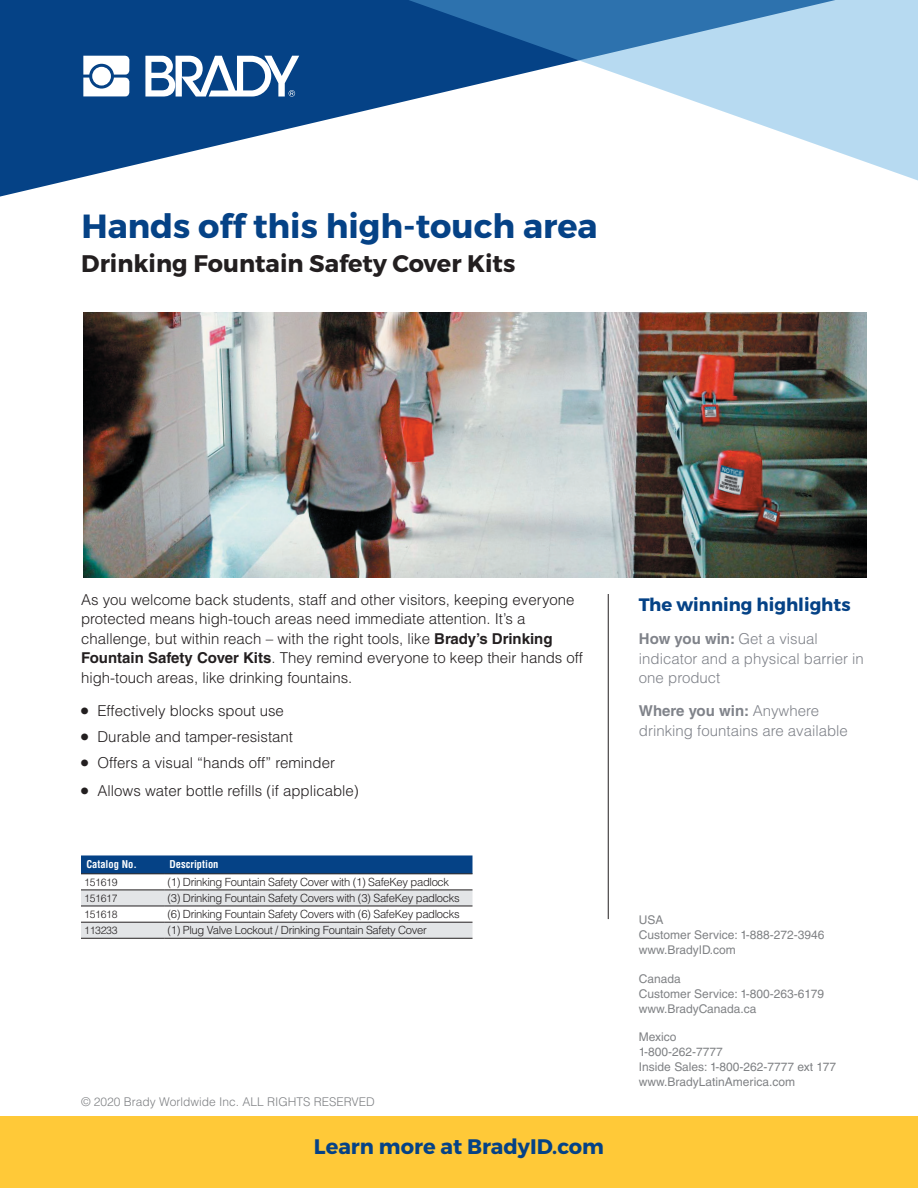
<style>
.page{position:relative;width:918px;height:1188px;background:#fff}
.page>*{position:absolute;margin:0;border:0;box-sizing:border-box;transform-origin:0 0}
.t1{font:700 33.45px "Montserrat";color:#054286}
.t2{font:700 24px "Montserrat";color:#231f20}
.t3{font:700 21px "Montserrat";color:#054286}
.t4{font:700 18px "Montserrat";color:#054286}
.t5{font:300 15px/19.5px "Helvetica LT Std";color:#231f20}
.t6{font:300 15px/19.5px "Helvetica LT Std";color:#80838a}
.t7{font:12px/15px "Helvetica LT Std";color:#808285}
.t8{font:300 12px "Helvetica LT Std";color:#808285}
.t9{font:300 11.25px "Helvetica LT Std";letter-spacing:-.03em;color:#231f20}
.t10{font:300 10.5px "Helvetica LT Std";letter-spacing:-.03em;color:#231f20}
.t11{font:700 condensed 10.5px "Helvetica LT Std";color:#fff}
.s1{font-weight:700}
</style>
<div class="page">
<svg style="left:0;top:0;width:219px;height:197px;background:#2b5e98"></svg>
<svg style="left:219px;top:0;width:699px;height:181px"></svg>
<div style="left:0;top:1117px;width:918px;height:71px;background:#ffc938"></div>
<svg style="left:83px;top:56px;width:46px;height:40px"></svg>
<div style="left:92px;top:67px;width:19px;height:19px;background:#fff;border-radius:50%"></div>
<svg style="left:145px;top:56px;width:154px;height:41px"></svg>
<img style="left:83px;top:312px;width:783px;height:266px">
<div style="left:81px;top:855px;width:391px;height:18px;background:#054286"></div>
<svg style="left:81px;top:891px;width:391px;height:47px"></svg>
<hr style="left:81px;top:890px;width:83px;height:1px;background:#231f20">
<hr style="left:81px;top:906px;width:83px;height:1px;background:#231f20">
<hr style="left:81px;top:922px;width:83px;height:1px;background:#231f20">
<hr style="left:81px;top:938px;width:83px;height:1px;background:#231f20">
<hr style="left:164px;top:890px;width:308px;height:1px;background:#231f20">
<hr style="left:164px;top:906px;width:308px;height:1px;background:#231f20">
<hr style="left:164px;top:922px;width:308px;height:1px;background:#231f20">
<hr style="left:164px;top:938px;width:308px;height:1px;background:#231f20">
<hr style="left:81px;top:873px;width:83px;height:1px;background:#231f20">
<hr style="left:164px;top:873px;width:308px;height:1px;background:#231f20">
<hr style="left:608px;top:594px;width:1px;height:325px;background:#231f20">
<h1 class="t1" style="left:81px;top:206px;width:518px">Hands off this high-touch area</h1>
<h2 class="t2" style="left:81px;top:248px;width:436px">Drinking Fountain Safety Cover Kits</h2>
<p class="t5" style="left:81px;top:590px;width:504px">As you welcome back students, staff and other visitors, keeping everyone protected means high-touch areas need immediate attention. It’s a challenge, but within reach – with the right tools, like <span class="s1">Brady’s Drinking Fountain Safety Cover Kits</span>. They remind everyone to keep their hands off high-touch areas, like drinking fountains.</p>
<p class="t5" style="left:98px;top:697px;width:239px;line-height:26.2px">Effectively blocks spout use<br>Durable and tamper-resistant<br>Offers a visual “hands off” reminder</p>
<p class="t5" style="left:98px;top:781px;width:263px">Allows water bottle refills (if applicable)</p>
<p class="t4" style="left:639px;top:594px;width:213px">The winning highlights</p>
<p class="t6" style="left:639px;top:629px;width:226px"><span class="s1">How you win:</span> Get a visual indicator and a physical barrier in one product</p>
<p class="t6" style="left:639px;top:701px;width:210px"><span class="s1">Where you win:</span> Anywhere drinking fountains are available</p>
<p class="t11" style="left:86px;top:858px;width:52px">Catalog No.</p>
<p class="t11" style="left:170px;top:858px;width:50px">Description</p>
<p class="t10" style="left:84px;top:875px;width:35px">151619</p>
<p class="t9" style="left:167px;top:875px;width:283px">(1) Drinking Fountain Safety Cover with (1) SafeKey padlock</p>
<p class="t10" style="left:84px;top:891px;width:35px">151617</p>
<p class="t9" style="left:167px;top:891px;width:294px">(3) Drinking Fountain Safety Covers with (3) SafeKey padlocks</p>
<p class="t10" style="left:84px;top:908px;width:35px">151618</p>
<p class="t9" style="left:167px;top:907px;width:294px">(6) Drinking Fountain Safety Covers with (6) SafeKey padlocks</p>
<p class="t10" style="left:84px;top:924px;width:35px">113233</p>
<p class="t9" style="left:167px;top:923px;width:261px">(1) Plug Valve Lockout / Drinking Fountain Safety Cover</p>
<p class="t7" style="left:639px;top:913px;width:187px">USA<br>Customer Service: 1-888-272-3946 www.BradyID.com</p>
<p class="t7" style="left:639px;top:971px;width:187px">Canada<br>Customer Service: 1-800-263-6179 www.BradyCanada.ca</p>
<p class="t7" style="left:639px;top:1030px;width:199px">Mexico<br>1-800-262-7777<br>Inside Sales: 1-800-262-7777 ext 177 www.BradyLatinAmerica.com</p>
<p class="t8" style="left:81px;top:1094px;width:295px">© 2020 Brady Worldwide Inc. ALL RIGHTS RESERVED</p>
<h3 class="t3" style="left:314px;top:1134px;width:292px">Learn more at BradyID.com</h3>
</div>
